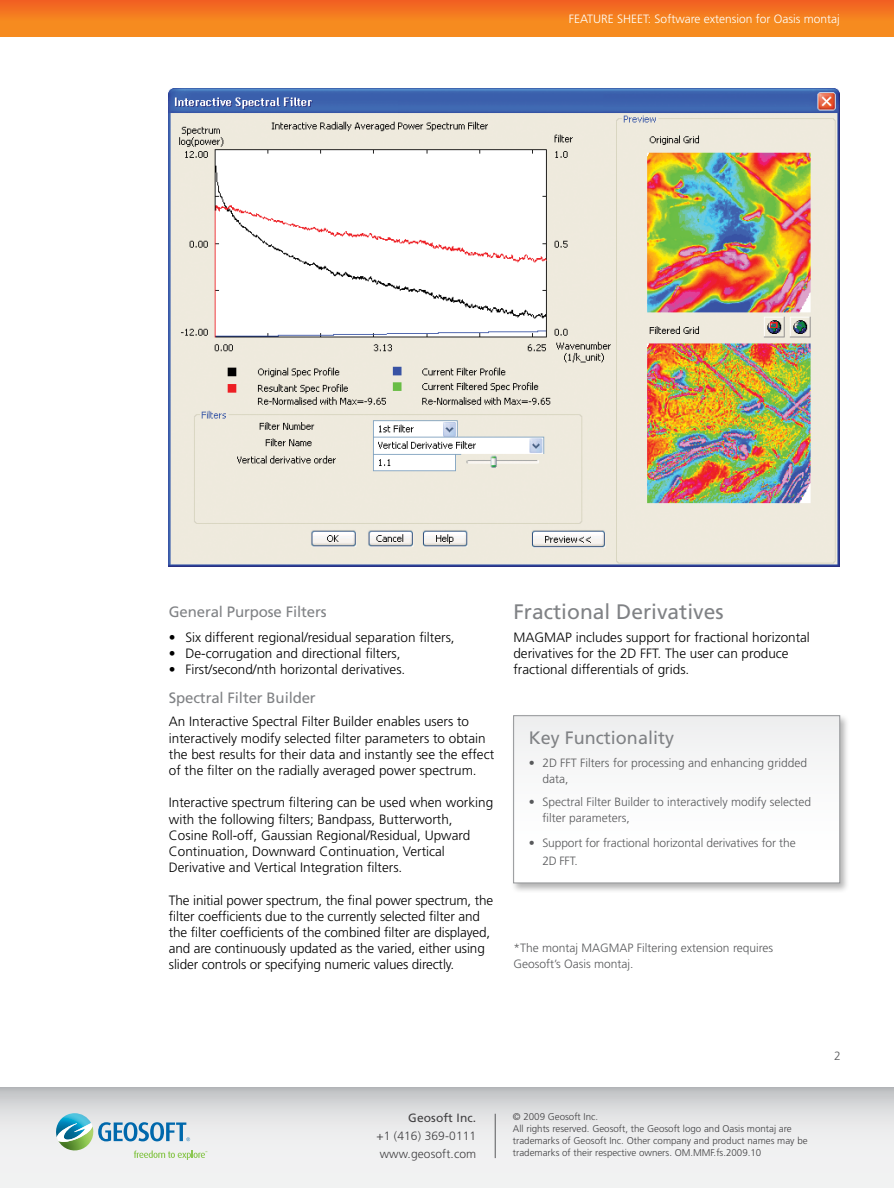
<style>
.page{position:relative;width:894px;height:1188px;background:#fff}
.page>*{position:absolute;margin:0;border:0;box-sizing:border-box;transform-origin:0 0}
.t1{font:21px "Frutiger LT Std";color:#808285}
.t2{font:18px "Frutiger LT Std";color:#808285}
.t3{font:15px "Frutiger LT Std";letter-spacing:-.01em;color:#808285}
.t4{font:300 13.5px/16.2px "Frutiger LT Std";color:#000}
.t5{font:300 12px/15.8px "Frutiger LT Std";color:#58595b}
.t6{font:300 12px "Frutiger LT Std";color:#fff}
.t7{font:300 12px/18px "Frutiger LT Std";letter-spacing:.01em;color:#414042}
.t8{font:12px "Frutiger LT Std";letter-spacing:.01em;color:#414042}
.t9{font:300 9.75px/12px "Frutiger LT Std";color:#414042}
</style>
<div class="page">
<svg style="left:0;top:1087px;width:893px;height:101px"></svg>
<svg style="left:54px;top:1113px;width:153px;height:47px"></svg>
<hr style="left:495px;top:1114px;width:1px;height:44px;background:#58595b">
<div style="left:0;top:0;width:893px;height:36px;background:linear-gradient(to bottom,#f26522,#f7941e)"></div>
<img style="left:169px;top:88px;width:670px;height:479px">
<div style="left:510px;top:713px;width:339px;height:180px;background:#000;opacity:.3"></div>
<div style="left:513px;top:716px;width:326px;height:167px;background:#fafafb"></div>
<div style="left:513px;top:716px;width:326px;height:167px;border:1px solid #939598"></div>
<p class="t6" style="left:568px;top:12px;width:272px">Feature Sheet: Software extension for Oasis montaj</p>
<p class="t3" style="left:169px;top:603px;width:159px">General Purpose Filters</p>
<p class="t4" style="left:169px;top:629px;width:287px">• Six different regional/residual separation filters,</p>
<p class="t4" style="left:169px;top:645px;width:233px">• De-corrugation and directional filters,</p>
<p class="t4" style="left:169px;top:662px;width:238px">• First/second/nth horizontal derivatives.</p>
<p class="t3" style="left:169px;top:689px;width:148px">Spectral Filter Builder</p>
<p class="t4" style="left:169px;top:714px;width:327px">An Interactive Spectral Filter Builder enables users to interactively modify selected filter parameters to obtain the best results for their data and instantly see the effect of the filter on the radially averaged power spectrum.</p>
<p class="t4" style="left:169px;top:795px;width:326px">Interactive spectrum filtering can be used when working with the following filters; Bandpass, Butterworth, Cosine Roll-off, Gaussian Regional/Residual, U pward Continuation, Downward Continuation, Vertical Derivative and Vertical Integration filters.</p>
<p class="t4" style="left:169px;top:892px;width:326px">The initial power spectrum, the final power spectrum, the filter coefficients due to the currently selected filter and the filter coefficients of the combined filter are displayed, and are continuously updated as the varied, either using slider controls or specifying numeric values directly.</p>
<h1 class="t1" style="left:513px;top:599px;width:212px">Fractional Derivatives</h1>
<p class="t4" style="left:513px;top:629px;width:298px">MAGMAP includes support for fractional horizontal derivatives for the 2D FFT. The user can produce fractional differentials of grids.</p>
<h2 class="t2" style="left:528px;top:727px;width:147px">Key Functionality</h2>
<p class="t5" style="left:542px;top:755px;width:266px;text-indent:-14px">• 2D FFT Filters for processing and enhancing gridded data,</p>
<p class="t5" style="left:542px;top:794px;width:270px;text-indent:-14px">• Spectral Filter Builder to interactively modify selected filter parameters,</p>
<p class="t5" style="left:542px;top:835px;width:255px;line-height:18px;text-indent:-14px">• Support for fractional horizontal derivatives for the<br>2D FFT.</p>
<p class="t5" style="left:513px;top:941px;width:261px">*The montaj MAGMAP Filtering extension requires<br>Geosoft’s Oasis montaj.</p>
<p class="t8" style="left:408px;top:1111px;width:69px">Geosoft Inc.</p>
<p class="t7" style="left:376px;top:1127px;width:101px">+1 (416) 369-0111 www.geosoft.com</p>
<p class="t9" style="left:512px;top:1111px;width:296px">© 2009 Geosoft Inc.<br>All rights reserved. Geosoft, the Geosoft logo and Oasis montaj are trademarks of Geosoft Inc. Other company and product names may be trademarks of their respective owners. OM.MMF.fs.2009.10</p>
<p class="t5" style="left:833px;top:1049px;width:8px">2</p>
</div>
